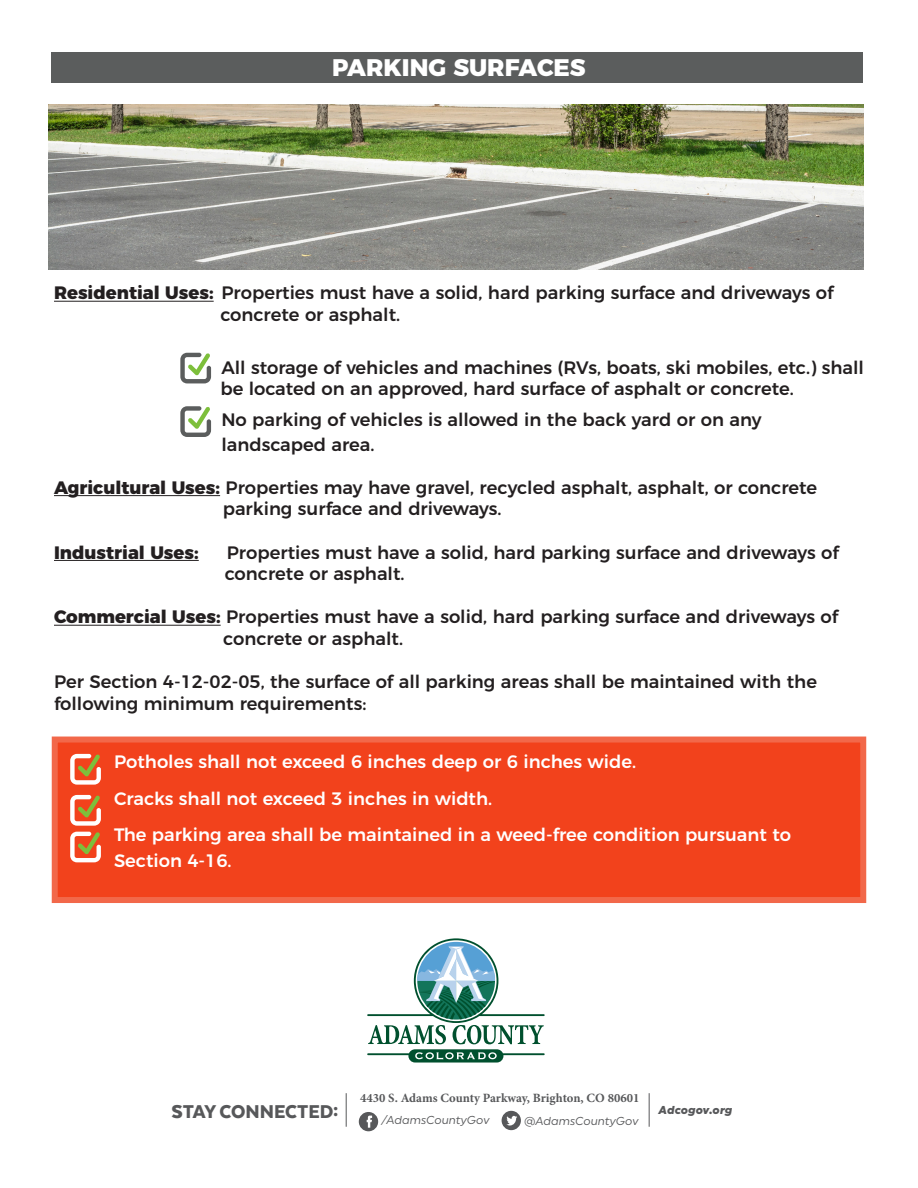
<style>
.page{position:relative;width:918px;height:1188px;background:#fff}
.page>*{position:absolute;margin:0;border:0;box-sizing:border-box;transform-origin:0 0}
.t1{font:800 24px "Montserrat";color:#fff}
.t2{font:900 21.45px "Texta";color:#57585a}
.t3{font:500 18px/21.6px "Montserrat";color:#231f20}
.t4{font:500 18px/26.1px "Montserrat";color:#fff}
.t5{font:800 18px "Montserrat";color:#231f20}
.t6{font:700 12.6px "Minion Pro";color:#57585a}
.t7{font:italic 11.55px "Uniform";letter-spacing:.005em;color:#57585a}
.t8{font:italic 900 11.55px "Uniform";letter-spacing:.005em;color:#57585a}
.s1{font-weight:800}
</style>
<div class="page">
<div style="left:52px;top:737px;width:814px;height:166px;background:#f2421c;border:6px solid #f2684a"></div>
<div style="left:52px;top:52px;width:811px;height:31px;background:#5b5d5d"></div>
<hr style="left:54px;top:301px;width:160px;height:1px;background:#231f20">
<hr style="left:54px;top:495px;width:166px;height:1px;background:#231f20">
<hr style="left:54px;top:560px;width:145px;height:1px;background:#231f20">
<hr style="left:54px;top:625px;width:167px;height:1px;background:#231f20">
<svg style="left:367px;top:938px;width:178px;height:125px"></svg>
<svg style="left:502px;top:1111px;width:19px;height:19px"></svg>
<svg style="left:359px;top:1112px;width:19px;height:19px"></svg>
<hr style="left:346px;top:1093px;width:1px;height:34px;background:#57585a">
<hr style="left:649px;top:1093px;width:1px;height:34px;background:#57585a">
<svg style="left:70px;top:754px;width:31px;height:31px"></svg>
<svg style="left:180px;top:353px;width:31px;height:30px"></svg>
<svg style="left:180px;top:406px;width:31px;height:31px"></svg>
<svg style="left:70px;top:795px;width:31px;height:31px"></svg>
<svg style="left:70px;top:832px;width:31px;height:30px"></svg>
<img style="left:49px;top:105px;width:815px;height:165px">
<p class="t1" style="left:332px;top:47px;width:255px">PARKING SURFACES</p>
<p class="t3" style="left:220px;top:281px;width:614px;text-indent:-166px"><span class="s1">Residential Uses:</span> Properties must have a solid, hard parking surface and driveways of concrete or asphalt.</p>
<p class="t3" style="left:220px;top:355px;width:645px">All storage of vehicles and machines (RVs, boats, ski mobiles, etc.) shall be located on an approved, hard surface of asphalt or concrete.</p>
<p class="t3" style="left:221px;top:406px;width:542px;line-height:24.6px">No parking of vehicles is allowed in the back yard or on any landscaped area.</p>
<p class="t3" style="left:223px;top:475px;width:596px;text-indent:-169px"><span class="s1">Agricultural Uses:</span> Properties may have gravel, recycled asphalt, asphalt, or concrete parking surface and driveways.</p>
<p class="t5" style="left:54px;top:537px;width:146px">Industrial Uses:</p>
<p class="t3" style="left:225px;top:540px;width:615px">Properties must have a solid, hard parking surface and driveways of concrete or asphalt.</p>
<p class="t3" style="left:223px;top:605px;width:616px;text-indent:-169px"><span class="s1">Commercial Uses:</span> Properties must have a solid, hard parking surface and driveways of concrete or asphalt.</p>
<p class="t3" style="left:54px;top:670px;width:765px">Per Section 4-12-02-05, the surface of all parking areas shall be maintained with the following minimum requirements:</p>
<p class="t4" style="left:114px;top:747px;width:524px">Potholes shall not exceed 6 inches deep or 6 inches wide.</p>
<p class="t4" style="left:114px;top:784px;width:380px">Cracks shall not exceed 3 inches in width.</p>
<p class="t4" style="left:114px;top:820px;width:679px">The parking area shall be maintained in a weed-free condition pursuant to<br>Section 4-16.</p>
<p class="t2" style="left:172px;top:1100px;width:169px">STAY CONNECTED:</p>
<p class="t6" style="left:360px;top:1089px;width:281px">4430 S. Adams County Parkway, Brighton, CO 80601</p>
<p class="t7" style="left:382px;top:1113px;width:109px">/AdamsCountyGov</p>
<p class="t7" style="left:524px;top:1114px;width:116px">@AdamsCountyGov</p>
<p class="t8" style="left:659px;top:1103px;width:75px">Adcogov.org</p>
</div>
